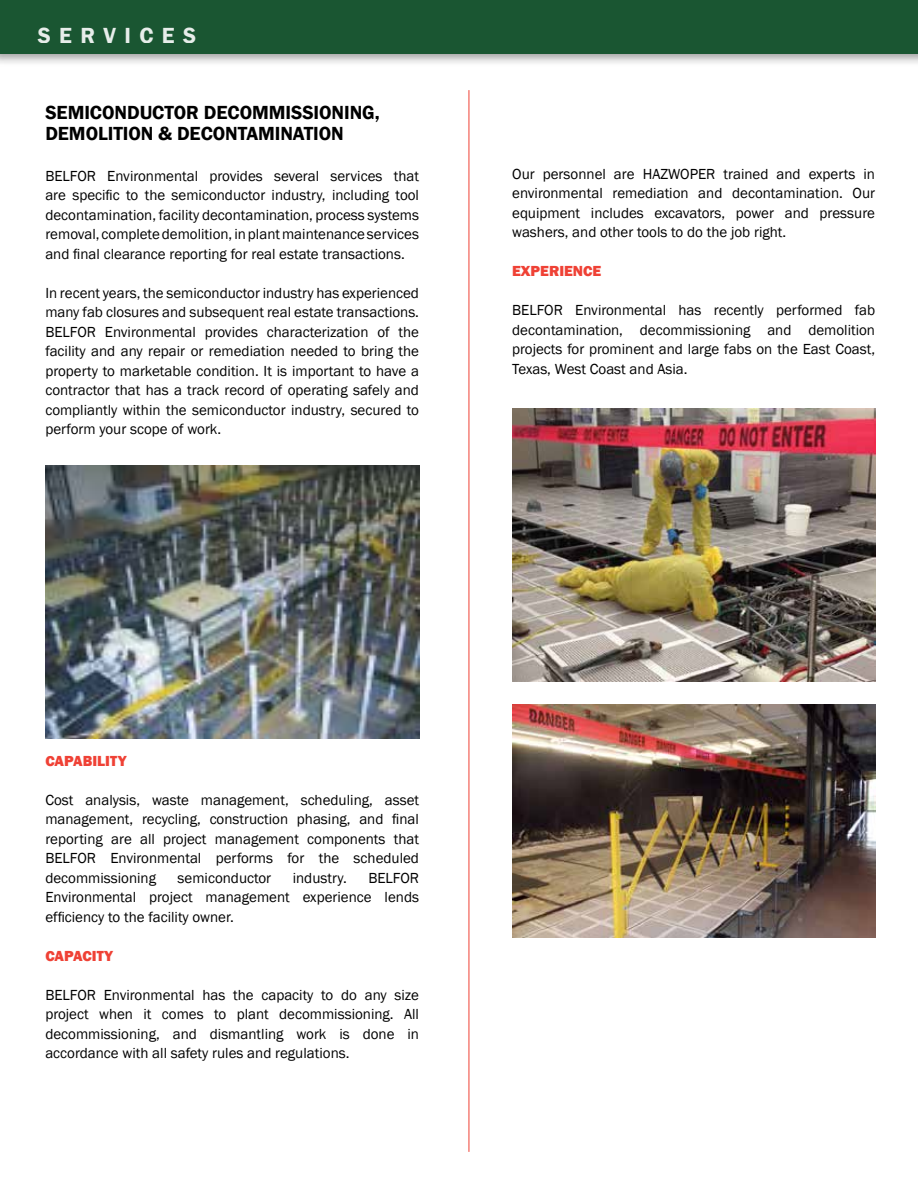
<style>
.page{position:relative;width:918px;height:1188px;background:#fff}
.page>*{position:absolute;margin:0;border:0;box-sizing:border-box;transform-origin:0 0}
.t1{font:600 22.5px "Franklin Gothic";letter-spacing:.375em;color:#fff}
.t2{font:600 19.5px/21px "Franklin Gothic";letter-spacing:-.005em;color:#000}
.t3{font:15px/19.5px "Franklin Gothic";color:#000;text-align:justify}
.t4{font:800 15px "Franklin Gothic";color:#ef4135}
</style>
<div class="page">
<div style="left:0;top:0;width:918px;height:67px;background:#000;opacity:.4"></div>
<div style="left:0;top:0;width:918px;height:54px;background:#1a5632"></div>
<hr style="left:469px;top:90px;width:1px;height:1062px;background:#ef4135">
<img style="left:45px;top:465px;width:374px;height:274px">
<img style="left:512px;top:408px;width:363px;height:273px">
<img style="left:512px;top:704px;width:363px;height:233px">
<h1 class="t1" style="left:38px;top:21px;width:160px">SERVICES</h1>
<h2 class="t2" style="left:45px;top:103px;width:336px">SEMICONDUCTOR DECOMMISSIONING,<br>DEMOLITION &amp; DECONTAMINATION</h2>
<p class="t3" style="left:45px;top:167px;width:375px">BELFOR Environmental provides several services that are specific to the semiconductor industry, including tool decontamination, facility decontamination, process systems removal, complete demolition, in plant maintenance services and final clearance reporting for real estate transactions.</p>
<p class="t3" style="left:45px;top:284px;width:375px">In recent years, the semiconductor industry has experienced many fab closures and subsequent real estate transactions.<br>BELFOR Environmental provides characterization of the facility and any repair or remediation needed to bring the property to marketable condition. It is important to have a contractor that has a track record of operating safely and compliantly within the semiconductor industry, secured to perform your scope of work.</p>
<p class="t3" style="left:512px;top:165px;width:364px">Our personnel are HAZWOPER trained and experts in environmental remediation and decontamination. Our equipment includes excavators, power and pressure washers, and other tools to do the job right.</p>
<p class="t4" style="left:512px;top:262px;width:91px">EXPERIENCE</p>
<p class="t3" style="left:512px;top:301px;width:364px">BELFOR Environmental has recently performed fab decontamination, decommissioning and demolition projects for prominent and large fabs on the East Coast, Texas, West Coast and Asia.</p>
<p class="t4" style="left:45px;top:751px;width:83px">CAPABILITY</p>
<p class="t3" style="left:45px;top:791px;width:375px">Cost analysis, waste management, scheduling, asset management, recycling, construction phasing, and final reporting are all project management components that BELFOR Environmental performs for the scheduled decommissioning</p>
<p class="t3" style="left:45px;top:869px;width:375px;text-indent:323px">BELFOR Environmental project management experience lends efficiency to the facility owner.</p>
<p class="t4" style="left:45px;top:946px;width:69px">CAPACITY</p>
<p class="t3" style="left:45px;top:986px;width:375px">BELFOR Environmental has the capacity to do any size project when it comes to plant decommissioning. All decommissioning, and dismantling work is done in accordance with all safety rules and regulations.</p>
<p class="t3" style="left:178px;top:869px;width:95px">semiconductor</p>
<p class="t3" style="left:293px;top:869px;width:56px">industry.</p>
</div>
